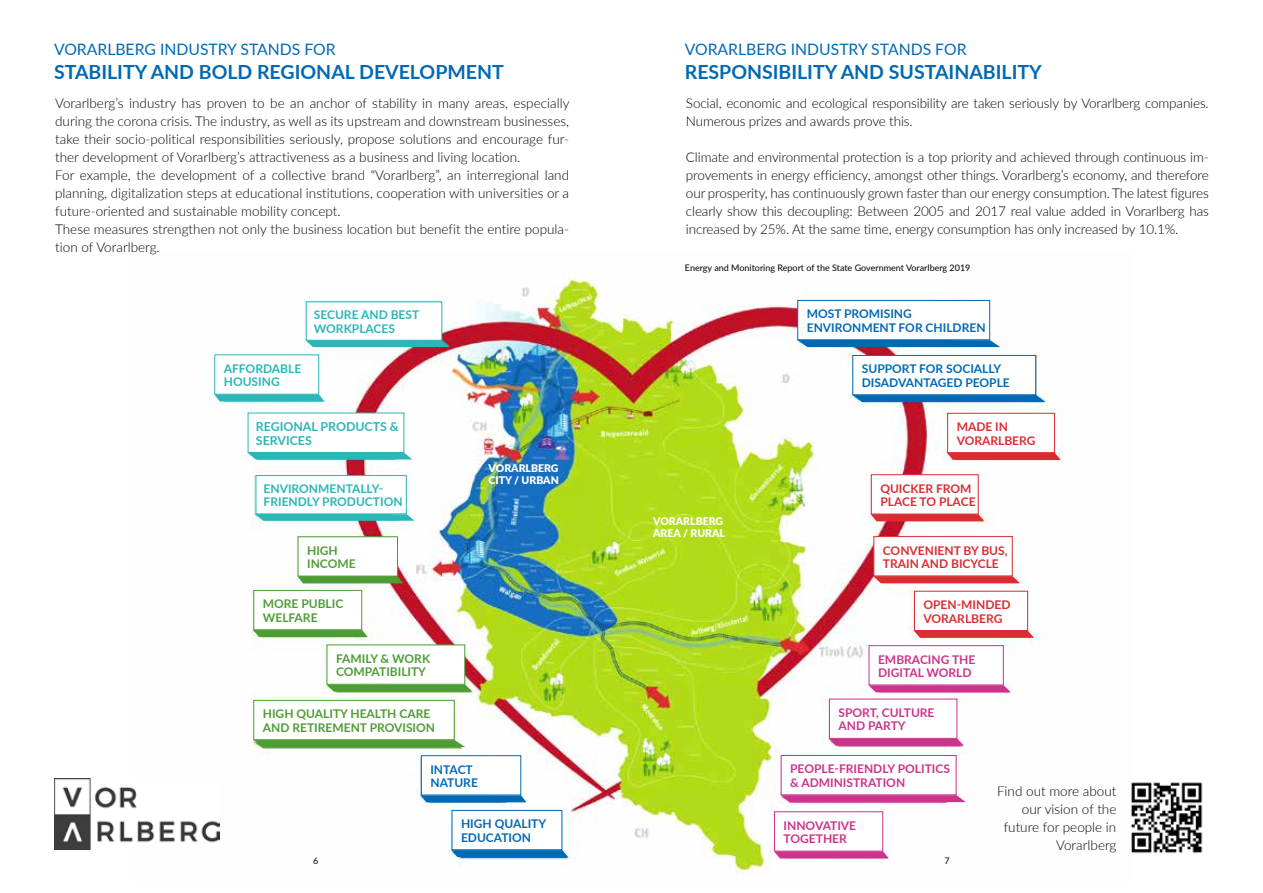
<style>
.page{position:relative;width:1263px;height:893px;background:#fff}
.page>*{position:absolute;margin:0;border:0;box-sizing:border-box;transform-origin:0 0}
.t1{font:700 19.5px "Lato";color:#0069b4}
.t2{font:15.75px "Lato";color:#0069b4}
.t3{font:300 13.5px/18px "Lato";color:#000}
.t4{font:700 12.3px/14px "Lato";color:#2bb6b7}
.t5{font:700 12px/13.5px "Lato";color:#0069b4}
.t6{font:700 12px/13.5px "Lato";color:#cc338a}
.t7{font:700 12px/13.5px "Lato";color:#4e9d34}
.t8{font:700 12px/13.5px "Lato";color:#db2c31}
.t9{font:700 12px/13.5px "Lato";color:#2bb6b7}
.t10{font:900 10.5px/12.6px "Lato";color:#fff}
.t11{font:9px "Lato";color:#000}
</style>
<div class="page">
<img style="left:219px;top:269px;width:845px;height:606px">
<img style="left:1131px;top:782px;width:72px;height:72px">
<img style="left:54px;top:779px;width:166px;height:71px">
<div style="left:306px;top:302px;width:136px;height:39px;background:#fff;border:1px solid #2bb6b7"></div>
<svg style="left:306px;top:341px;width:143px;height:6px"></svg>
<div style="left:248px;top:413px;width:156px;height:40px;background:#fff;border:1px solid #2bb6b7"></div>
<svg style="left:248px;top:453px;width:164px;height:6px"></svg>
<div style="left:256px;top:475px;width:151px;height:39px;background:#fff;border:1px solid #2bb6b7"></div>
<svg style="left:256px;top:514px;width:159px;height:7px"></svg>
<div style="left:214px;top:354px;width:105px;height:41px;background:#fff;border:1px solid #2bb6b7"></div>
<div style="left:947px;top:413px;width:108px;height:40px;background:#fff;border:1px solid #db2c31"></div>
<div style="left:871px;top:474px;width:107px;height:40px;background:#fff;border:1px solid #db2c31"></div>
<div style="left:873px;top:536px;width:140px;height:40px;background:#fff;border:1px solid #db2c31"></div>
<div style="left:914px;top:591px;width:114px;height:40px;background:#fff;border:1px solid #db2c31"></div>
<div style="left:869px;top:645px;width:135px;height:40px;background:#fff;border:1px solid #cc338a"></div>
<div style="left:829px;top:699px;width:128px;height:40px;background:#fff;border:1px solid #cc338a"></div>
<div style="left:781px;top:755px;width:175px;height:40px;background:#fff;border:1px solid #cc338a"></div>
<div style="left:774px;top:811px;width:109px;height:40px;background:#fff;border:1px solid #cc338a"></div>
<div style="left:298px;top:536px;width:100px;height:40px;background:#fff;border:1px solid #4e9d34"></div>
<div style="left:421px;top:755px;width:100px;height:40px;background:#fff;border:1px solid #0069b4"></div>
<div style="left:452px;top:810px;width:110px;height:40px;background:#fff;border:1px solid #0069b4"></div>
<div style="left:797px;top:300px;width:193px;height:40px;background:#fff;border:1px solid #0069b4"></div>
<div style="left:852px;top:355px;width:184px;height:40px;background:#fff;border:1px solid #0069b4"></div>
<div style="left:253px;top:590px;width:109px;height:40px;background:#fff;border:1px solid #4e9d34"></div>
<div style="left:327px;top:644px;width:138px;height:41px;background:#fff;border:1px solid #4e9d34"></div>
<div style="left:253px;top:700px;width:202px;height:40px;background:#fff;border:1px solid #4e9d34"></div>
<svg style="left:214px;top:395px;width:111px;height:6px"></svg>
<svg style="left:947px;top:453px;width:113px;height:7px"></svg>
<svg style="left:871px;top:514px;width:113px;height:7px"></svg>
<svg style="left:873px;top:576px;width:147px;height:7px"></svg>
<svg style="left:914px;top:631px;width:120px;height:7px"></svg>
<svg style="left:869px;top:685px;width:142px;height:7px"></svg>
<svg style="left:829px;top:739px;width:135px;height:7px"></svg>
<svg style="left:781px;top:795px;width:185px;height:7px"></svg>
<svg style="left:774px;top:851px;width:115px;height:7px"></svg>
<svg style="left:298px;top:576px;width:105px;height:7px"></svg>
<svg style="left:421px;top:795px;width:105px;height:7px"></svg>
<svg style="left:452px;top:850px;width:116px;height:7px"></svg>
<svg style="left:797px;top:340px;width:203px;height:7px"></svg>
<svg style="left:852px;top:395px;width:194px;height:7px"></svg>
<svg style="left:253px;top:630px;width:115px;height:7px"></svg>
<svg style="left:327px;top:685px;width:145px;height:7px"></svg>
<svg style="left:253px;top:740px;width:212px;height:7px"></svg>
<p class="t2" style="left:54px;top:38px;width:283px">VORARLBERG INDUSTRY STANDS FOR</p>
<h1 class="t1" style="left:54px;top:57px;width:451px">STABILITY AND BOLD REGIONAL DEVELOPMENT</h1>
<p class="t3" style="left:55px;top:94px;width:516px">Vorarlberg’s industry has proven to be an anchor of stability in many areas, especially during the corona crisis. The industry, as well as its upstream and downstream businesses, take their socio-political responsibilities seriously, propose solutions and encourage fur&shy;ther development of Vorarlberg’s attractiveness as a business and living location.<br>For example, the development of a collective brand “Vorarlberg”, an interregional land planning, digitalization steps at educational institutions, cooperation with universities or a future-oriented and sustainable mobility concept.<br>These measures strengthen not only the business location but benefit the entire popula&shy;tion of Vorarlberg.</p>
<p class="t9" style="left:224px;top:361px;width:79px">AFFORDABLE<br>HOUSING</p>
<p class="t9" style="left:314px;top:308px;width:107px">SECURE AND BEST<br>WORKPLACES</p>
<p class="t4" style="left:256px;top:419px;width:144px">REGIONAL PRODUCTS &amp;<br>SERVICES</p>
<p class="t9" style="left:264px;top:481px;width:140px">ENVIRONMENTALLY-<br>FRIENDLY PRODUCTION</p>
<p class="t7" style="left:307px;top:543px;width:50px">HIGH<br>INCOME</p>
<p class="t7" style="left:263px;top:597px;width:82px">MORE PUBLIC<br>WELFARE</p>
<p class="t7" style="left:336px;top:651px;width:96px">FAMILY &amp; WORK<br>COMPATIBILITY</p>
<p class="t7" style="left:263px;top:707px;width:174px">HIGH QUALITY HEALTH CARE<br>AND RETIREMENT PROVISION</p>
<p class="t10" style="left:489px;top:461px;width:72px">VORARLBERG<br>CITY / URBAN</p>
<p class="t5" style="left:430px;top:762px;width:49px">INTACT<br>NATURE</p>
<p class="t5" style="left:461px;top:817px;width:87px">HIGH QUALITY<br>EDUCATION</p>
<p class="t2" style="left:685px;top:38px;width:283px">VORARLBERG INDUSTRY STANDS FOR</p>
<h1 class="t1" style="left:685px;top:57px;width:358px">RESPONSIBILITY AND SUSTAINABILITY</h1>
<p class="t3" style="left:686px;top:94px;width:524px">Social, economic and ecological responsibility are taken seriously by Vorarlberg companies.<br>Numerous prizes and awards prove this.</p>
<p class="t3" style="left:686px;top:148px;width:524px;text-align:justify">Climate and environmental protection is a top priority and achieved through continuous im&shy;provements in energy efficiency, amongst other things. Vorarlberg’s economy, and therefore our prosperity, has continuously grown faster than our energy consumption. The latest figures clearly show this decoupling: Between 2005 and 2017 real value added in Vorarlberg has increased by 25%. At the same time, energy consumption has only increased by 10.1%.</p>
<p class="t11" style="left:685px;top:261px;width:287px">Energy and Monitoring Report of the State Government Vorarlberg 2019</p>
<p class="t10" style="left:653px;top:514px;width:73px">VORARLBERG<br>AREA / RURAL</p>
<p class="t5" style="left:807px;top:307px;width:180px">MOST PROMISING<br>ENVIRONMENT FOR CHILDREN</p>
<p class="t5" style="left:862px;top:362px;width:149px">SUPPORT FOR SOCIALLY<br>DISADVANTAGED PEOPLE</p>
<p class="t8" style="left:957px;top:420px;width:80px">MADE IN<br>VORARLBERG</p>
<p class="t8" style="left:880px;top:481px;width:97px">QUICKER FROM<br>PLACE TO PLACE</p>
<p class="t8" style="left:883px;top:543px;width:126px">CONVENIENT BY BUS,<br>TRAIN AND BICYCLE</p>
<p class="t8" style="left:923px;top:597px;width:89px">OPEN-MINDED<br>VORARLBERG</p>
<p class="t6" style="left:878px;top:652px;width:99px">EMBRACING THE<br>DIGITAL WORLD</p>
<p class="t6" style="left:838px;top:705px;width:98px">SPORT, CULTURE<br>AND PARTY</p>
<p class="t6" style="left:790px;top:762px;width:161px">PEOPLE-FRIENDLY POLITICS &amp; ADMINISTRATION</p>
<p class="t6" style="left:784px;top:818px;width:74px">INNOVATIVE<br>TOGETHER</p>
<p class="t3" style="left:997px;top:781px;width:121px;text-align:right">Find out more about our vision of the future for people in<br>Vorarlberg</p>
<p class="t11" style="left:313px;top:854px;width:7px">6</p>
<p class="t11" style="left:945px;top:854px;width:7px">7</p>
</div>
